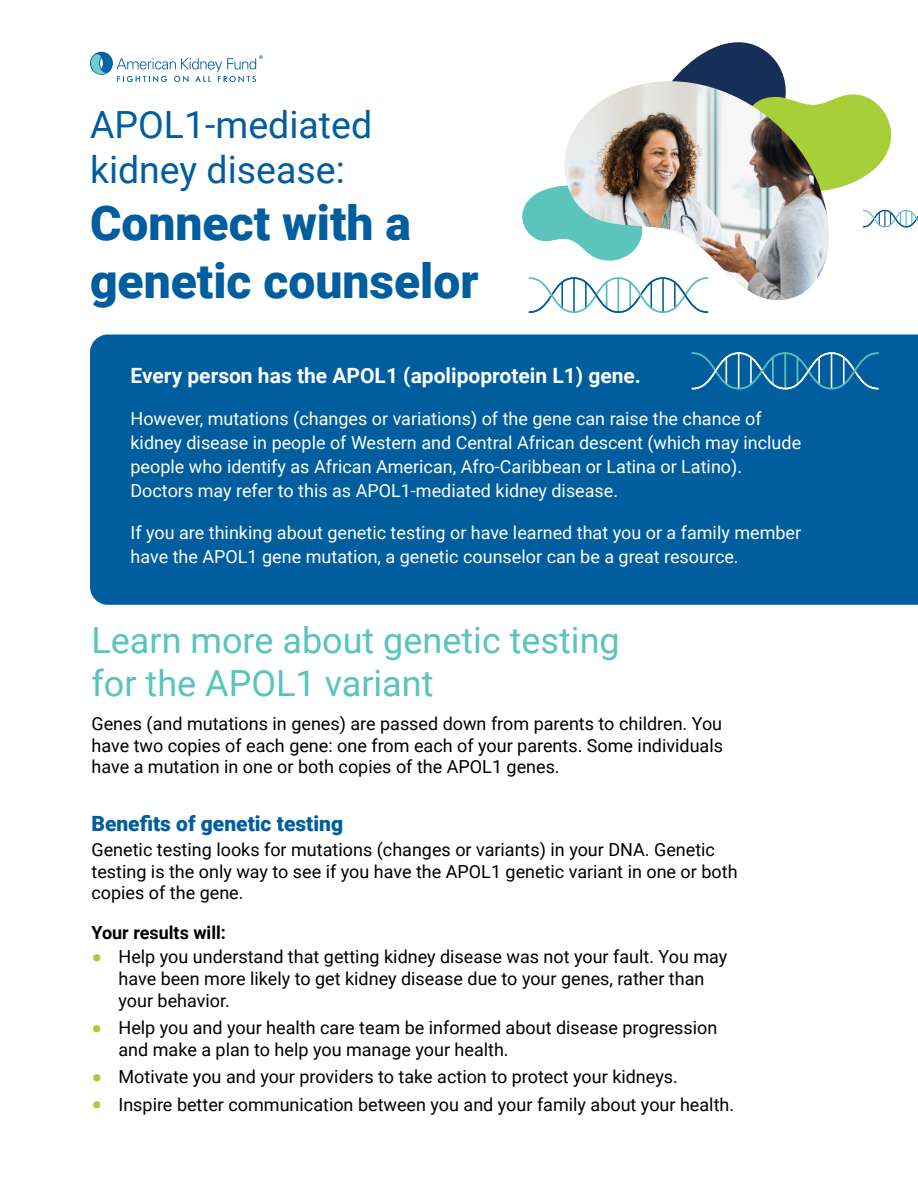
<style>
.page{position:relative;width:918px;height:1188px;background:#fff}
.page>*{position:absolute;margin:0;border:0;box-sizing:border-box;transform-origin:0 0}
.t1{font:900 48px/57.6px "Roboto";color:#005d9e}
.t2{font:37.5px/45px "Roboto";color:#005d9e}
.t3{font:36px/43.2px "Roboto";color:#58c4bd}
.t4{font:700 21px "Roboto";color:#fff}
.t5{font:900 21px "Roboto";color:#005d9e}
.t6{font:18px/21.6px "Roboto";color:#000}
.t7{font:18px/24px "Roboto";color:#fff}
.t8{font:700 18px "Roboto";color:#000}
.s1{font-weight:900;font-size:28.5px;color:#a6ce39}
</style>
<div class="page">
<div style="left:90px;top:334px;width:828px;height:271px;background:#005d9e"></div>
<svg style="left:90px;top:52px;width:173px;height:30px"></svg>
<img style="left:708px;top:268px;width:115px;height:32px">
<svg style="left:522px;top:42px;width:396px;height:226px"></svg>
<svg style="left:529px;top:277px;width:179px;height:36px"></svg>
<svg style="left:692px;top:352px;width:187px;height:38px"></svg>
<h2 class="t2" style="left:90px;top:100px;width:284px">APOL1-mediated kidney disease:</h2>
<h1 class="t1" style="left:90px;top:193px;width:390px">Connect with a genetic counselor</h1>
<p class="t4" style="left:130px;top:361px;width:512px">Every person has the APOL1 (apolipoprotein L1) gene.</p>
<p class="t7" style="left:130px;top:406px;width:672px">However, mutations (changes or variations) of the gene can raise the chance of kidney disease in people of Western and Central African descent (which may include people who identify as African American, Afro-Caribbean or Latina or Latino).<br>Doctors may refer to this as APOL1-mediated kidney disease.</p>
<p class="t7" style="left:130px;top:520px;width:672px">If you are thinking about genetic testing or have learned that you or a family member have the APOL1 gene mutation, a genetic counselor can be a great resource.</p>
<h3 class="t3" style="left:92px;top:617px;width:530px">Learn more about genetic testing for the APOL1 variant</h3>
<p class="t6" style="left:92px;top:712px;width:633px;text-align:justify">Genes (and mutations in genes) are passed down from parents to children. You have two copies of each gene: one from each of your parents. Some individuals have a mutation in one or both copies of the APOL1 genes.</p>
<p class="t5" style="left:92px;top:809px;width:253px">Benefits of genetic testing</p>
<p class="t6" style="left:92px;top:838px;width:648px">Genetic testing looks for mutations (changes or variants) in your DNA. Genetic testing is the only way to see if you have the APOL1 genetic variant in one or both copies of the gene.</p>
<p class="t8" style="left:92px;top:920px;width:136px">Your results will:</p>
<p class="t6" style="left:118px;top:945px;width:610px;text-indent:-27px"><span class="s1">•</span> Help you understand that getting kidney disease was not your fault. You may have been more likely to get kidney disease due to your genes, rather than your behavior.</p>
<p class="t6" style="left:118px;top:1016px;width:600px;text-indent:-27px"><span class="s1">•</span> Help you and your health care team be informed about disease progression and make a plan to help you manage your health.</p>
<p class="t6" style="left:92px;top:1065px;width:588px"><span class="s1">•</span> Motivate you and your providers to take action to protect your kidneys.</p>
<p class="t6" style="left:92px;top:1093px;width:644px"><span class="s1">•</span> Inspire better communication between you and your family about your health.</p>
</div>
